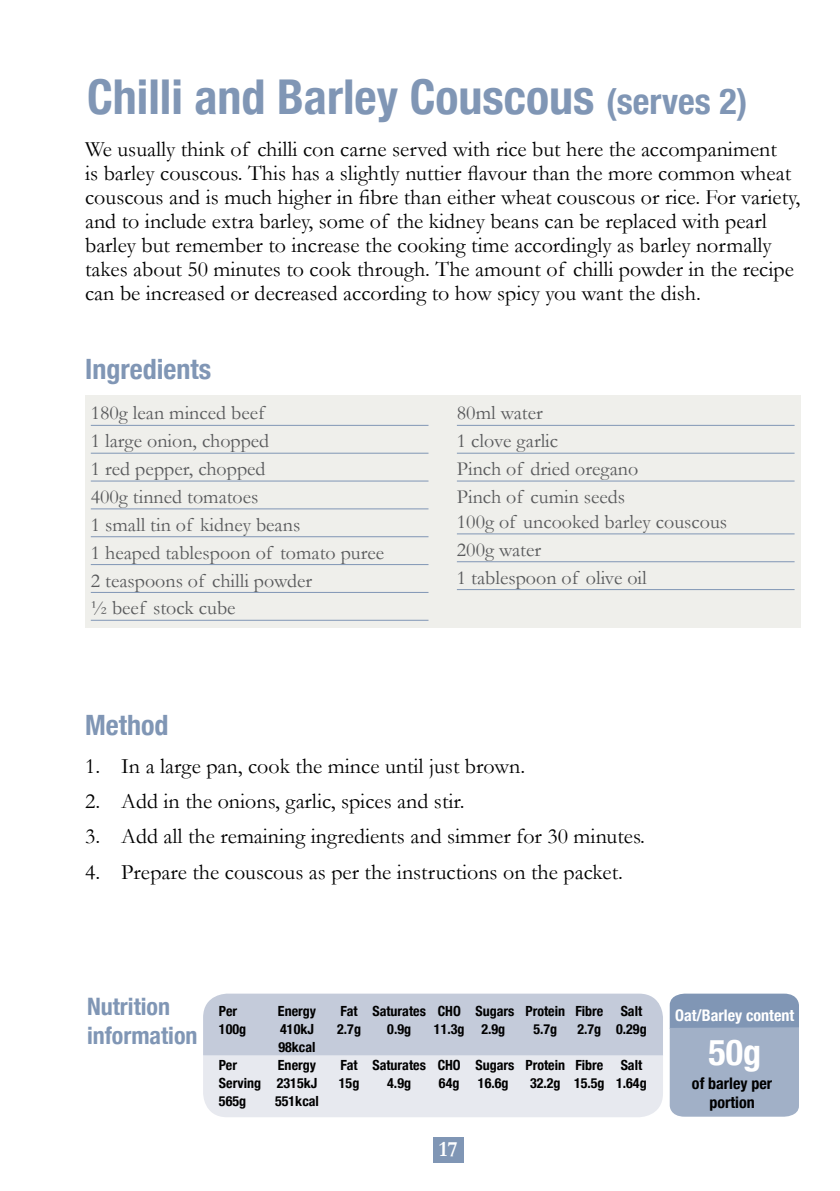
<style>
.page{position:relative;width:840px;height:1191px;background:#fff}
.page>*{position:absolute;margin:0;border:0;box-sizing:border-box;transform-origin:0 0}
.t1{font:700 condensed 48px "Helvetica Neue";color:#8096b5}
.t2{font:700 condensed 36px "Helvetica Neue";color:#fff}
.t3{font:700 condensed 28px "Helvetica Neue";color:#8096b5}
.t4{font:700 condensed 24px/28.8px "Helvetica Neue";color:#8096b5}
.t5{font:22px/24px "Garamond";color:#000}
.t6{font:700 22px "Garamond";color:#fff}
.t7{font:20px/27.8px "Garamond";color:#58595b}
.t8{font:700 condensed 16px/19.2px "Helvetica Neue";color:#000;text-align:center}
.t9{font:700 condensed 16px "Helvetica Neue";color:#fff}
.t10{font:700 condensed 14px "Helvetica Neue";color:#000}
.s1{font-size:36px}
</style>
<div class="page">
<div style="left:433px;top:1137px;width:30px;height:25px;background:#8096b5"></div>
<div style="left:85px;top:395px;width:714px;height:233px;background:#efefeb"></div>
<hr style="left:91px;top:425px;width:337px;height:1px;background:#8096b5">
<hr style="left:91px;top:453px;width:337px;height:1px;background:#8096b5">
<hr style="left:91px;top:481px;width:337px;height:1px;background:#8096b5">
<hr style="left:91px;top:508px;width:337px;height:1px;background:#8096b5">
<hr style="left:91px;top:536px;width:337px;height:1px;background:#8096b5">
<hr style="left:91px;top:564px;width:337px;height:1px;background:#8096b5">
<hr style="left:91px;top:592px;width:337px;height:1px;background:#8096b5">
<hr style="left:91px;top:620px;width:337px;height:1px;background:#8096b5">
<hr style="left:456px;top:425px;width:338px;height:1px;background:#8096b5">
<hr style="left:456px;top:453px;width:338px;height:1px;background:#8096b5">
<hr style="left:456px;top:481px;width:338px;height:1px;background:#8096b5">
<hr style="left:456px;top:533px;width:338px;height:1px;background:#8096b5">
<hr style="left:456px;top:561px;width:338px;height:1px;background:#8096b5">
<hr style="left:456px;top:589px;width:338px;height:1px;background:#8096b5">
<svg style="left:203px;top:993px;width:459px;height:124px;background:#d6dae4"></svg>
<svg style="left:669px;top:993px;width:129px;height:123px;background:#9aabc3"></svg>
<h1 class="t1" style="left:87px;top:57px;width:661px">Chilli and Barley Couscous <span class="s1">(serves 2)</span></h1>
<p class="t5" style="left:85px;top:137px;width:716px">We usually think of chilli con carne served with rice but here the accompaniment<br>is barley couscous. This has a slightly nuttier flavour than the more common wheat couscous and is much higher in fibre than either wheat couscous or rice. For variety, and to include extra barley, some of the kidney beans can be replaced with pearl barley but remember to increase the cooking time accordingly as barley normally takes about 50 minutes to cook through. The amount of chilli powder in the recipe can be increased or decreased according to how spicy you want the dish.</p>
<p class="t3" style="left:85px;top:345px;width:127px">Ingredients</p>
<p class="t7" style="left:91px;top:399px;width:294px">180g lean minced beef<br>1 large onion, chopped<br>1 red pepper, chopped<br>400g tinned tomatoes<br>1 small tin of kidney beans<br>1 heaped tablespoon of tomato puree<br>2 teaspoons of chilli powder<br>½ beef stock cube</p>
<p class="t7" style="left:456px;top:399px;width:183px">80ml water<br>1 clove garlic<br>Pinch of dried oregano<br>Pinch of cumin seeds</p>
<p class="t7" style="left:456px;top:507px;width:272px">100g of uncooked barley couscous<br>200g water<br>1 tablespoon of olive oil</p>
<p class="t3" style="left:85px;top:701px;width:85px">Method</p>
<p class="t5" style="left:85px;top:753px;width:441px">1. In a large pan, cook the mince until just brown.</p>
<p class="t5" style="left:85px;top:789px;width:381px">2. Add in the onions, garlic, spices and stir.</p>
<p class="t5" style="left:85px;top:824px;width:561px">3. Add all the remaining ingredients and simmer for 30 minutes.</p>
<p class="t5" style="left:85px;top:859px;width:539px">4. Prepare the couscous as per the instructions on the packet.</p>
<p class="t4" style="left:87px;top:990px;width:112px">Nutrition information</p>
<p class="t10" style="left:219px;top:999px;width:20px">Per</p>
<p class="t10" style="left:278px;top:999px;width:40px">Energy</p>
<p class="t10" style="left:340px;top:999px;width:303px">Fat Saturates CHO Sugars Protein Fibre Salt</p>
<p class="t10" style="left:219px;top:1017px;width:29px">100g</p>
<p class="t10" style="left:280px;top:1017px;width:35px">410kJ</p>
<p class="t10" style="left:337px;top:1017px;width:25px">2.7g</p>
<p class="t10" style="left:387px;top:1017px;width:25px">0.9g</p>
<p class="t10" style="left:433px;top:1017px;width:73px">11.3g 2.9g</p>
<p class="t10" style="left:533px;top:1017px;width:25px">5.7g</p>
<p class="t10" style="left:577px;top:1017px;width:71px">2.7g 0.29g</p>
<p class="t10" style="left:278px;top:1035px;width:39px">98kcal</p>
<p class="t10" style="left:219px;top:1053px;width:20px">Per</p>
<p class="t10" style="left:278px;top:1053px;width:40px">Energy</p>
<p class="t10" style="left:340px;top:1053px;width:303px">Fat Saturates CHO Sugars Protein Fibre Salt</p>
<p class="t10" style="left:219px;top:1071px;width:100px">Serving 2315kJ</p>
<p class="t10" style="left:339px;top:1071px;width:22px">15g</p>
<p class="t10" style="left:387px;top:1071px;width:25px">4.9g</p>
<p class="t10" style="left:438px;top:1071px;width:22px">64g</p>
<p class="t10" style="left:477px;top:1071px;width:32px">16.6g</p>
<p class="t10" style="left:529px;top:1071px;width:118px">32.2g 15.5g 1.64g</p>
<p class="t10" style="left:219px;top:1089px;width:29px">565g</p>
<p class="t10" style="left:275px;top:1089px;width:45px">551kcal</p>
<p class="t6" style="left:438px;top:1136px;width:21px">17</p>
<p class="t9" style="left:675px;top:1002px;width:120px">Oat/Barley content</p>
<h2 class="t2" style="left:708px;top:1022px;width:54px">50g</h2>
<p class="t8" style="left:691px;top:1072px;width:82px">of barley per portion</p>
</div>
